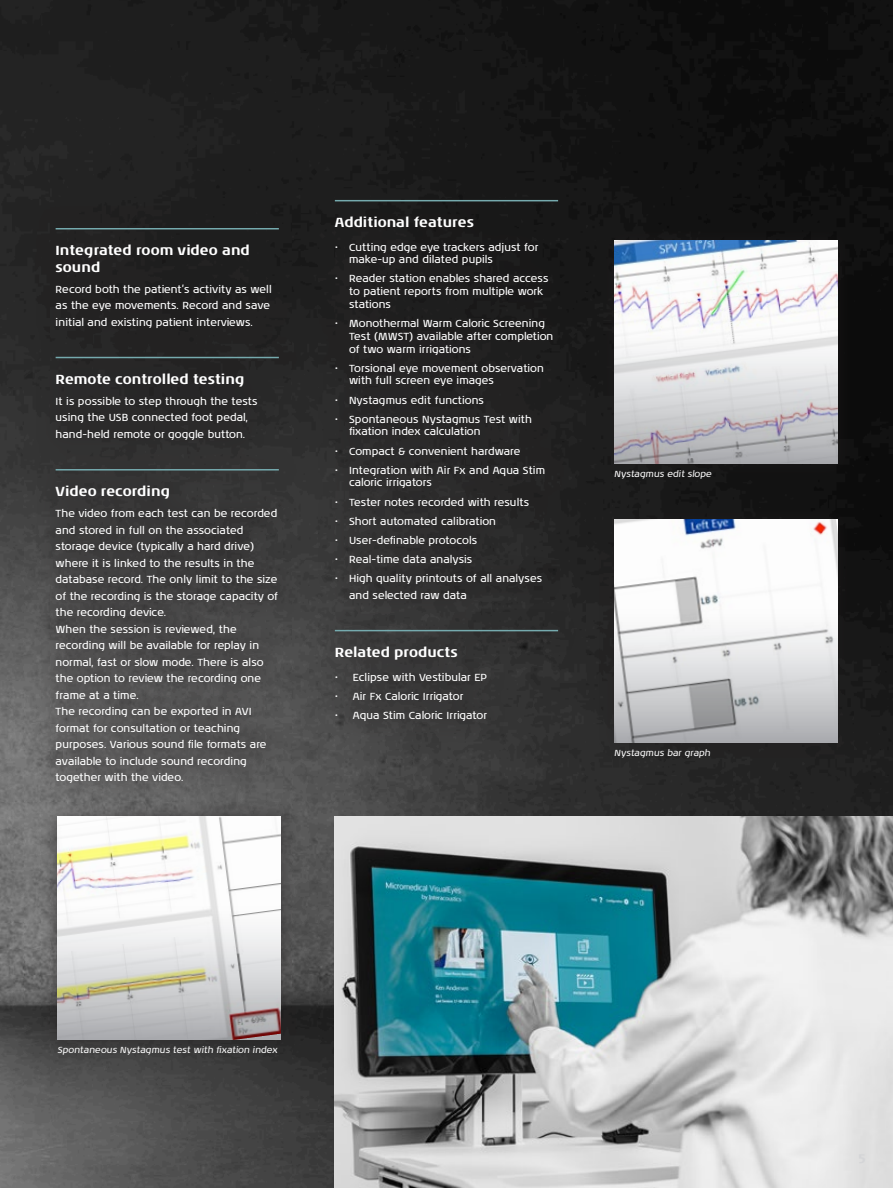
<style>
.page{position:relative;width:893px;height:1188px;background:#fff}
.page>*{position:absolute;margin:0;border:0;box-sizing:border-box;transform-origin:0 0}
.Subheading_white{font:700 13.5px/16.5px "Noa LT Pro";color:#fff}
.Body_text_white{font:10.5px/16.5px "Noa LT Pro";color:#fff}
.t1{font:italic 9px "Noa LT Pro";letter-spacing:.005em;color:#fff}
</style>
<div class="page">
<img style="left:0;top:0;width:893px;height:1188px">
<div style="left:33px;top:204px;width:268px;height:601px;background:#231f20;opacity:.49"></div>
<hr style="left:56px;top:228px;width:223px;height:2px;background:#75aaae">
<hr style="left:56px;top:357px;width:223px;height:1px;background:#75aaae">
<hr style="left:56px;top:469px;width:223px;height:2px;background:#75aaae">
<div style="left:313px;top:176px;width:267px;height:567px;background:#231f20;opacity:.49"></div>
<hr style="left:335px;top:200px;width:223px;height:1px;background:#75aaae">
<hr style="left:335px;top:630px;width:223px;height:1px;background:#75aaae">
<div style="left:598px;top:225px;width:255px;height:254px;background:#231f20;opacity:.51"></div>
<img style="left:614px;top:241px;width:223px;height:222px">
<div style="left:598px;top:504px;width:255px;height:255px;background:#231f20;opacity:.51"></div>
<img style="left:614px;top:520px;width:223px;height:222px">
<div style="left:42px;top:801px;width:255px;height:255px;background:#231f20;opacity:.51"></div>
<img style="left:57px;top:817px;width:224px;height:223px">
<img style="left:335px;top:817px;width:558px;height:371px">
<p class="Subheading_white" style="left:56px;top:241px;width:196px">Integrated room video and sound</p>
<p class="Body_text_white" style="left:56px;top:280px;width:218px">Record both the patient’s activity as well as the eye movements. Record and save initial and existing patient interviews.</p>
<p class="Subheading_white" style="left:56px;top:370px;width:190px">Remote controlled testing</p>
<p class="Body_text_white" style="left:56px;top:393px;width:204px">It is possible to step through the tests using the USB connected foot pedal, hand-held remote or goggle button.</p>
<p class="Subheading_white" style="left:56px;top:482px;width:116px">Video recording</p>
<p class="Body_text_white" style="left:56px;top:505px;width:224px">The video from each test can be recorded and stored in full on the associated storage device (typically a hard drive) where it is linked to the results in the database record. The only limit to the size of the recording is the storage capacity of the recording device.</p>
<p class="Body_text_white" style="left:56px;top:620px;width:210px">When the session is reviewed, the recording will be available for replay in normal, fast or slow mode. There is also the option to review the recording one frame at a time.</p>
<p class="Body_text_white" style="left:56px;top:703px;width:212px">The recording can be exported in AVI format for consultation or teaching purposes. Various sound file formats are available to include sound recording together with the video.</p>
<p class="Subheading_white" style="left:335px;top:213px;width:141px">Additional features</p>
<p class="Body_text_white" style="left:349px;top:240px;width:191px;line-height:12.8px;text-indent:-14px">• Cutting edge eye trackers adjust for make-up and dilated pupils</p>
<p class="Body_text_white" style="left:349px;top:272px;width:201px;line-height:12.8px;text-indent:-14px">• Reader station enables shared access to patient reports from multiple work stations</p>
<p class="Body_text_white" style="left:349px;top:317px;width:206px;line-height:12.8px;text-indent:-14px">• Monothermal Warm Caloric Screening<br>Test (MWST) available after completion of two warm irrigations</p>
<p class="Body_text_white" style="left:349px;top:361px;width:196px;line-height:12.8px;text-indent:-14px">• Torsional eye movement observation with full screen eye images</p>
<p class="Body_text_white" style="left:335px;top:391px;width:151px">• Nystagmus edit functions</p>
<p class="Body_text_white" style="left:349px;top:412px;width:184px;line-height:12.8px;text-indent:-14px">• Spontaneous Nystagmus Test with fixation index calculation</p>
<p class="Body_text_white" style="left:335px;top:442px;width:187px">• Compact &amp; convenient hardware</p>
<p class="Body_text_white" style="left:349px;top:463px;width:198px;line-height:12.8px;text-indent:-14px">• Integration with Air Fx and Aqua Stim caloric irrigators</p>
<p class="Body_text_white" style="left:335px;top:493px;width:196px">• Tester notes recorded with results</p>
<p class="Body_text_white" style="left:335px;top:513px;width:163px">• Short automated calibration</p>
<p class="Body_text_white" style="left:335px;top:532px;width:144px">• User-definable protocols</p>
<p class="Body_text_white" style="left:335px;top:551px;width:139px">• Real-time data analysis</p>
<p class="Body_text_white" style="left:349px;top:570px;width:195px;text-indent:-14px">• High quality printouts of all analyses and selected raw data</p>
<p class="Subheading_white" style="left:335px;top:643px;width:124px">Related products</p>
<p class="Body_text_white" style="left:335px;top:668px;width:154px">• Eclipse with Vestibular EP</p>
<p class="Body_text_white" style="left:335px;top:687px;width:130px">• Air Fx Caloric Irrigator</p>
<p class="Body_text_white" style="left:335px;top:707px;width:154px">• Aqua Stim Caloric Irrigator</p>
<p class="t1" style="left:614px;top:468px;width:99px">Nystagmus edit slope</p>
<p class="t1" style="left:614px;top:747px;width:98px">Nystagmus bar graph</p>
<p class="t1" style="left:57px;top:1043px;width:222px">Spontaneous Nystagmus test with fixation index</p>
</div>
